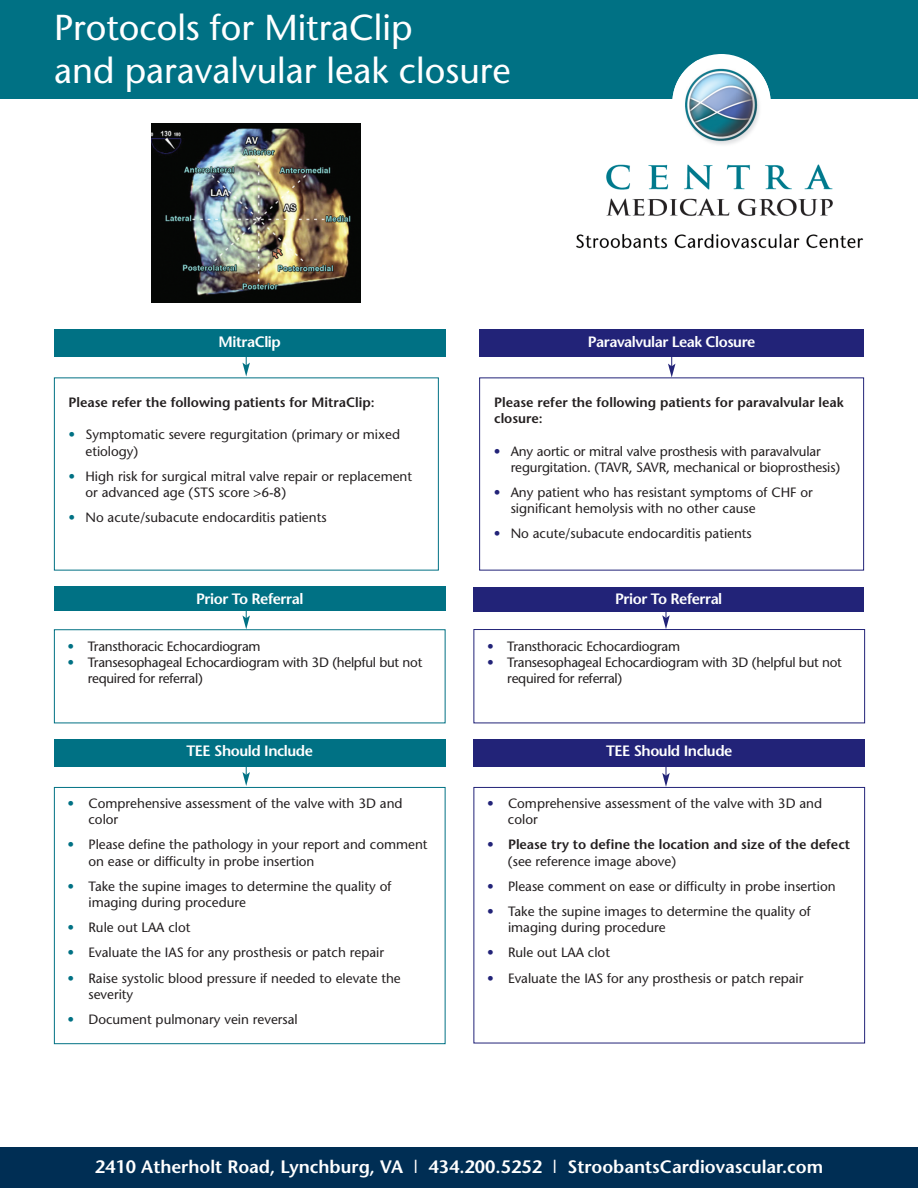
<style>
.page{position:relative;width:918px;height:1188px;background:#fff}
.page>*{position:absolute;margin:0;border:0;box-sizing:border-box;transform-origin:0 0}
.t1{font:36px/43.2px "Stone Sans";color:#fff}
.t2{font:600 18px "Stone Sans";color:#fff}
.t3{font:600 15px "Stone Sans";letter-spacing:-.03em;color:#fff}
.t4{font:13.5px/16.2px "Stone Sans";color:#231f20}
.t5{font:13.5px/16.2px "Stone Sans";letter-spacing:-.02em;color:#231f20}
.t6{font:600 13.5px/16.2px "Stone Sans";color:#231f20}
.s1{color:#007184}
.s2{color:#222378}
.s3{font-weight:400;color:#222378}
.s4{font-weight:400}
</style>
<div class="page">
<div style="left:0;top:0;width:918px;height:99px;background:#007184"></div>
<div style="left:0;top:1148px;width:918px;height:40px;background:#002e54"></div>
<img style="left:576px;top:164px;width:288px;height:85px">
<img style="left:672px;top:60px;width:99px;height:85px">
<div style="left:54px;top:330px;width:392px;height:27px;background:#007184"></div>
<div style="left:54px;top:378px;width:385px;height:193px;border:1px solid #007184"></div>
<svg style="left:242px;top:357px;width:8px;height:19px"></svg>
<div style="left:54px;top:586px;width:392px;height:25px;background:#007184"></div>
<div style="left:54px;top:629px;width:392px;height:94px;border:1px solid #007184"></div>
<svg style="left:242px;top:611px;width:8px;height:18px"></svg>
<div style="left:54px;top:739px;width:391px;height:28px;background:#007184"></div>
<div style="left:54px;top:787px;width:392px;height:257px;border:1px solid #007184"></div>
<svg style="left:242px;top:767px;width:8px;height:19px"></svg>
<div style="left:479px;top:330px;width:385px;height:27px;background:#222378"></div>
<div style="left:479px;top:378px;width:385px;height:193px;border:1px solid #222378"></div>
<svg style="left:668px;top:357px;width:7px;height:20px"></svg>
<div style="left:474px;top:587px;width:390px;height:24px;background:#222378"></div>
<div style="left:474px;top:629px;width:391px;height:94px;border:1px solid #222378"></div>
<svg style="left:662px;top:611px;width:8px;height:18px"></svg>
<div style="left:474px;top:739px;width:391px;height:28px;background:#222378"></div>
<div style="left:474px;top:787px;width:391px;height:256px;border:1px solid #222378"></div>
<svg style="left:662px;top:767px;width:8px;height:20px"></svg>
<img style="left:152px;top:124px;width:209px;height:179px">
<h1 class="t1" style="left:54px;top:10px;width:458px">Protocols for MitraClip<br>and paravalvular leak closure</h1>
<p class="t3" style="left:219px;top:335px;width:64px">MitraClip</p>
<p class="t3" style="left:588px;top:335px;width:169px">Paravalvular Leak Closure</p>
<p class="t6" style="left:69px;top:396px;width:308px">Please refer the following patients for MitraClip:</p>
<p class="t4" style="left:86px;top:428px;width:316px;text-indent:-17px"><span class="s1">•</span> Symptomatic severe regurgitation (primary or mixed etiology)</p>
<p class="t4" style="left:86px;top:469px;width:328px;text-indent:-17px"><span class="s1">•</span> High risk for surgical mitral valve repair or replacement or advanced age (STS score &gt;6-8)</p>
<p class="t4" style="left:69px;top:511px;width:260px"><span class="s1">•</span> No acute/subacute endocarditis patients</p>
<p class="t3" style="left:196px;top:592px;width:109px">Prior To Referral</p>
<p class="t5" style="left:68px;top:639px;width:195px"><span class="s1">•</span> Transthoracic Echocardiogram</p>
<p class="t5" style="left:88px;top:656px;width:336px;text-indent:-20px"><span class="s1">•</span> Transesophageal Echocardiogram with 3D (helpful but not required for referral)</p>
<p class="t3" style="left:187px;top:745px;width:128px">TEE Should Include</p>
<p class="t4" style="left:88px;top:797px;width:316px;text-indent:-21px"><span class="s1">•</span> Comprehensive assessment of the valve with 3D and color</p>
<p class="t4" style="left:88px;top:838px;width:341px;text-indent:-21px"><span class="s1">•</span> Please define the pathology in your report and comment on ease or difficulty in probe insertion</p>
<p class="t4" style="left:88px;top:879px;width:304px;text-indent:-21px"><span class="s1">•</span> Take the supine images to determine the quality of imaging during procedure</p>
<p class="t4" style="left:68px;top:921px;width:125px"><span class="s1">•</span> Rule out LAA clot</p>
<p class="t4" style="left:68px;top:946px;width:318px"><span class="s1">•</span> Evaluate the IAS for any prosthesis or patch repair</p>
<p class="t4" style="left:88px;top:971px;width:314px;text-indent:-21px"><span class="s1">•</span> Raise systolic blood pressure if needed to elevate the severity</p>
<p class="t4" style="left:68px;top:1013px;width:232px"><span class="s1">•</span> Document pulmonary vein reversal</p>
<p class="t6" style="left:494px;top:396px;width:351px">Please refer the following patients for paravalvular leak closure:</p>
<p class="t4" style="left:511px;top:444px;width:331px;text-indent:-17px"><span class="s2">•</span> Any aortic or mitral valve prosthesis with paravalvular regurgitation. (TAVR, SAVR, mechanical or bioprosthesis)</p>
<p class="t4" style="left:511px;top:486px;width:304px;text-indent:-17px"><span class="s2">•</span> Any patient who has resistant symptoms of CHF or significant hemolysis with no other cause</p>
<p class="t4" style="left:494px;top:527px;width:260px"><span class="s2">•</span> No acute/subacute endocarditis patients</p>
<p class="t3" style="left:615px;top:593px;width:109px">Prior To Referral</p>
<p class="t5" style="left:487px;top:639px;width:195px"><span class="s2">•</span> Transthoracic Echocardiogram</p>
<p class="t5" style="left:507px;top:655px;width:336px;text-indent:-20px"><span class="s2">•</span> Transesophageal Echocardiogram with 3D (helpful but not required for referral)</p>
<p class="t3" style="left:606px;top:745px;width:128px">TEE Should Include</p>
<p class="t4" style="left:508px;top:797px;width:316px;text-indent:-21px"><span class="s2">•</span> Comprehensive assessment of the valve with 3D and color</p>
<p class="t6" style="left:508px;top:838px;width:344px;text-indent:-21px"><span class="s3">•</span> Please try to define the location and size of the defect <span class="s4">(see reference image above)</span></p>
<p class="t4" style="left:487px;top:879px;width:350px"><span class="s2">•</span> Please comment on ease or difficulty in probe insertion</p>
<p class="t4" style="left:508px;top:905px;width:304px;text-indent:-21px"><span class="s2">•</span> Take the supine images to determine the quality of imaging during procedure</p>
<p class="t4" style="left:487px;top:946px;width:125px"><span class="s2">•</span> Rule out LAA clot</p>
<p class="t4" style="left:487px;top:971px;width:318px"><span class="s2">•</span> Evaluate the IAS for any prosthesis or patch repair</p>
<h2 class="t2" style="left:95px;top:1159px;width:730px">2410 Atherholt Road, Lynchburg, VA | 434.200.5252 | StroobantsCardiovascular.com</h2>
</div>
